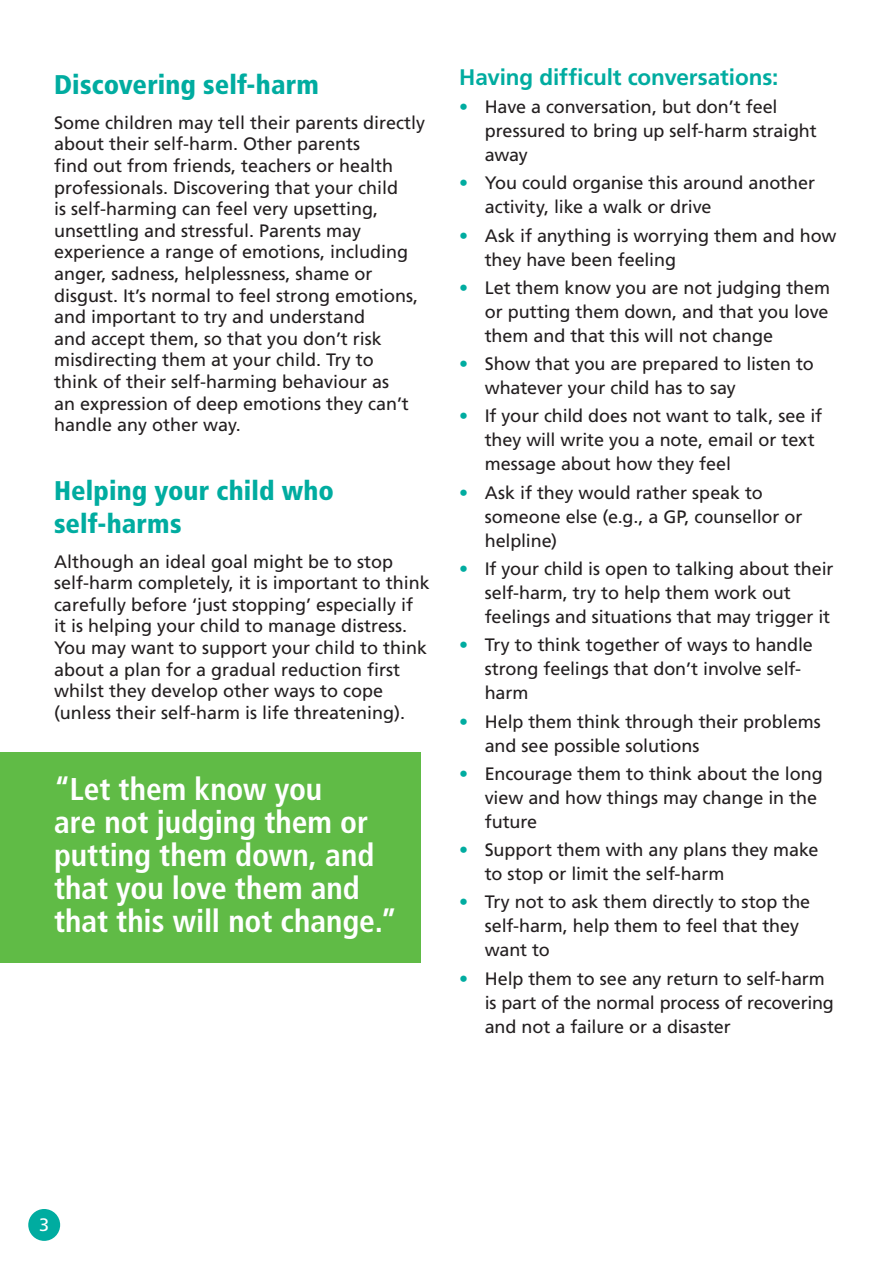
<style>
.page{position:relative;width:893px;height:1263px;background:#fff}
.page>*{position:absolute;margin:0;border:0;box-sizing:border-box;transform-origin:0 0}
.t1{font:700 condensed 31.5px/33px "Frutiger LT Std";color:#fff}
.t2{font:900 condensed 27px/32.4px "Frutiger LT Std";letter-spacing:.005em;color:#00aca0}
.Aqua_bullets{font:700 22.5px "Frutiger LT Std";letter-spacing:-.005em;color:#00aca0}
.Aqua_bullets-2{font:18px/24px "Frutiger LT Std";color:#231f20}
.Aqua_bullets-3{font:18px "Frutiger LT Std";color:#fff}
.s1{color:#00aca0}
</style>
<div class="page">
<div style="left:0;top:753px;width:421px;height:210px;background:#60bb46"></div>
<div style="left:28px;top:1209px;width:32px;height:32px;background:#00aca0;border-radius:50%"></div>
<p class="t2" style="left:54px;top:68px;width:266px">Discovering self-harm</p>
<p class="Aqua_bullets-2" style="left:54px;top:112px;width:373px;line-height:21.6px">Some children may tell their parents directly about their self-harm. Other parents<br>find out from friends, teachers or health professionals. Discovering that your child<br>is self-harming can feel very upsetting, unsettling and stressful. Parents may experience a range of emotions, including anger, sadness, helplessness, shame or disgust. It’s normal to feel strong emotions, and important to try and understand<br>and accept them, so that you don’t risk misdirecting them at your child. Try to<br>think of their self-harming behaviour as<br>an expression of deep emotions they can’t handle any other way.</p>
<p class="t2" style="left:54px;top:475px;width:281px">Helping your child who self-harms</p>
<p class="Aqua_bullets-2" style="left:54px;top:551px;width:377px;line-height:21.6px">Although an ideal goal might be to stop self-harm completely, it is important to think carefully before ‘just stopping’ especially if<br>it is helping your child to manage distress.<br>You may want to support your child to think about a plan for a gradual reduction first whilst they develop other ways to cope (unless their self-harm is life threatening).</p>
<p class="t1" style="left:54px;top:772px;width:345px">“Let them know you<br>are not judging them or putting them down, and that you love them and that this will not change.”</p>
<p class="Aqua_bullets" style="left:459px;top:64px;width:321px">Having difficult conversations:</p>
<p class="Aqua_bullets-2" style="left:485px;top:95px;width:334px;text-indent:-26px"><span class="s1">•</span> Have a conversation, but don’t feel pressured to bring up self-harm straight away</p>
<p class="Aqua_bullets-2" style="left:485px;top:171px;width:332px;text-indent:-26px"><span class="s1">•</span> You could organise this around another activity, like a walk or drive</p>
<p class="Aqua_bullets-2" style="left:485px;top:223px;width:353px;text-indent:-26px"><span class="s1">•</span> Ask if anything is worrying them and how they have been feeling</p>
<p class="Aqua_bullets-2" style="left:485px;top:276px;width:347px;text-align:justify;text-indent:-26px"><span class="s1">•</span> Let them know you are not judging them or putting them down, and that you love them and that this will not change</p>
<p class="Aqua_bullets-2" style="left:485px;top:352px;width:331px;text-indent:-26px"><span class="s1">•</span> Show that you are prepared to listen to whatever your child has to say</p>
<p class="Aqua_bullets-2" style="left:485px;top:404px;width:339px;text-indent:-26px"><span class="s1">•</span> If your child does not want to talk, see if they will write you a note, email or text message about how they feel</p>
<p class="Aqua_bullets-2" style="left:485px;top:481px;width:319px;text-indent:-26px"><span class="s1">•</span> Ask if they would rather speak to someone else (e.g., a GP, counsellor or helpline)</p>
<p class="Aqua_bullets-2" style="left:485px;top:557px;width:350px;text-indent:-26px"><span class="s1">•</span> If your child is open to talking about their self-harm, try to help them work out feelings and situations that may trigger it</p>
<p class="Aqua_bullets-2" style="left:485px;top:633px;width:330px;text-indent:-26px"><span class="s1">•</span> Try to think together of ways to handle strong feelings that don’t involve self&shy;harm</p>
<p class="Aqua_bullets-2" style="left:485px;top:709px;width:338px;text-indent:-26px"><span class="s1">•</span> Help them think through their problems and see possible solutions</p>
<p class="Aqua_bullets-2" style="left:485px;top:762px;width:339px;text-indent:-26px"><span class="s1">•</span> Encourage them to think about the long view and how things may change in the future</p>
<p class="Aqua_bullets-2" style="left:485px;top:838px;width:335px;text-indent:-26px"><span class="s1">•</span> Support them with any plans they make to stop or limit the self-harm</p>
<p class="Aqua_bullets-2" style="left:485px;top:890px;width:327px;text-indent:-26px"><span class="s1">•</span> Try not to ask them directly to stop the self-harm, help them to feel that they want to</p>
<p class="Aqua_bullets-2" style="left:485px;top:966px;width:351px;text-indent:-26px"><span class="s1">•</span> Help them to see any return to self-harm is part of the normal process of recovering and not a failure or a disaster</p>
<p class="Aqua_bullets-3" style="left:39px;top:1214px;width:12px">3</p>
</div>
